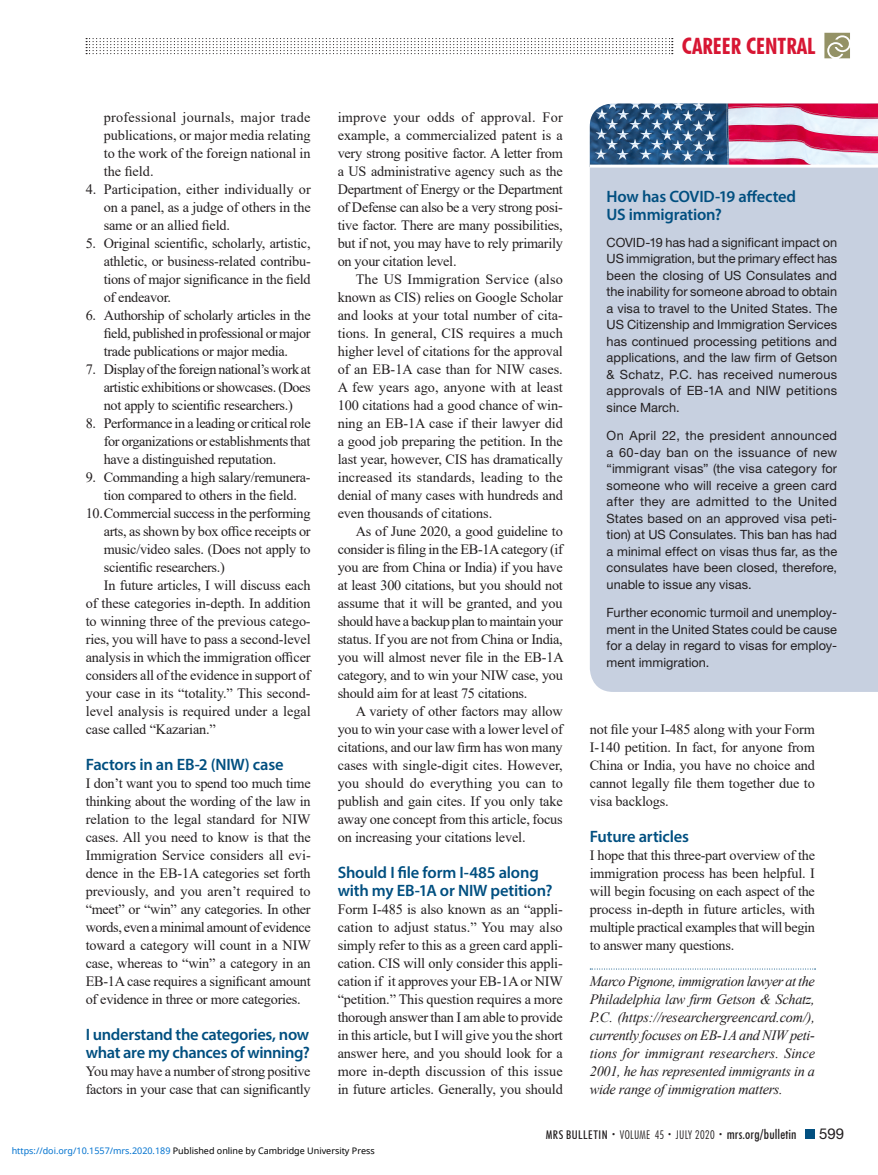
<style>
.page{position:relative;width:878px;height:1175px;background:#fff}
.page>*{position:absolute;margin:0;border:0;box-sizing:border-box;transform-origin:0 0}
.t1{font:700 condensed 22.5px "Futura BT";color:#d71633}
.t2{font:600 16.5px/18px "Myriad Pro";letter-spacing:-.015em;color:#014f80}
.t3{font:15px "Helvetica Neue LT Std";color:#231f20}
.t4{font:14.25px/18px "Times New Roman";letter-spacing:-.02em;color:#231f20;text-align:justify}
.t5{font:italic 14.25px/18px "Times New Roman";letter-spacing:-.02em;color:#231f20;text-align:justify}
.t6{font:14.25px "Times New Roman";color:#231f20}
.t7{font:12.75px/16.5px "Helvetica Neue LT Std";color:#231f20;text-align:justify}
.t8{font:300 condensed 12px "Futura BT";letter-spacing:.025em;color:#231f20}
.t9{font:9px "Noto Sans";color:#000}
.s1{font-weight:500}
.s2{font-size:7.5px}
.s3{font-weight:500;font-size:13.5px}
.s4{color:#0172cf}
</style>
<div class="page">
<div style="left:805px;top:1130px;width:9px;height:8px;background:#014f80"></div>
<svg style="left:86px;top:38px;width:586px;height:16px"></svg>
<svg style="left:824px;top:33px;width:26px;height:25px"></svg>
<div style="left:590px;top:168px;width:288px;height:524px;background:#c7d0e0"></div>
<svg style="left:590px;top:968px;width:225px;height:1px"></svg>
<img style="left:590px;top:104px;width:288px;height:61px">
<p class="t4" style="left:104px;top:107px;width:208px">professional journals, major trade publications, or major media relating to the work of the foreign national in the field.</p>
<p class="t4" style="left:104px;top:179px;width:208px;text-indent:-18px">4. Participation, either individually or on a panel, as a judge of others in the same or an allied field.</p>
<p class="t4" style="left:104px;top:233px;width:208px;text-indent:-18px">5. Original scientific, scholarly, artistic, athletic, or business-related contribu&shy;tions of major significance in the field of endeavor.</p>
<p class="t4" style="left:104px;top:305px;width:208px;text-indent:-18px">6. Authorship of scholarly articles in the field, published in professional or major trade publications or major media.</p>
<p class="t4" style="left:104px;top:359px;width:208px;text-indent:-18px">7. Display of the foreign national’s work at artistic exhibitions or showcases. (Does not apply to scientific researchers.)</p>
<p class="t4" style="left:104px;top:413px;width:208px;text-indent:-18px">8. Performance in a leading or critical role for organizations or establishments that have a distinguished reputation.</p>
<p class="t4" style="left:86px;top:467px;width:226px">9. Commanding a high salary/remunera-</p>
<p class="t4" style="left:104px;top:485px;width:195px">tion compared to others in the field.</p>
<p class="t4" style="left:86px;top:503px;width:226px">10.Commercial success in the performing</p>
<p class="t4" style="left:104px;top:521px;width:208px">arts, as shown by box office receipts or</p>
<p class="t4" style="left:104px;top:539px;width:208px">music/video sales. (Does not apply to</p>
<p class="t4" style="left:104px;top:557px;width:123px">scientific researchers.)</p>
<p class="t4" style="left:104px;top:575px;width:208px">In future articles, I will discuss each</p>
<p class="t4" style="left:86px;top:593px;width:226px">of these categories in-depth. In addition</p>
<p class="t4" style="left:86px;top:611px;width:226px">to winning three of the previous catego-</p>
<p class="t4" style="left:86px;top:629px;width:226px">ries, you will have to pass a second-level</p>
<p class="t4" style="left:86px;top:647px;width:226px">analysis in which the immigration officer</p>
<p class="t4" style="left:86px;top:665px;width:226px">considers all of the evidence in support of</p>
<p class="t4" style="left:86px;top:683px;width:226px">your case in its “totality.” This second-</p>
<p class="t6" style="left:86px;top:701px;width:226px">level analysis is required under a legal</p>
<p class="t4" style="left:86px;top:719px;width:132px">case called “Kazarian.”</p>
<p class="t2" style="left:86px;top:755px;width:199px">Factors in an EB-2 (NIW) case</p>
<p class="t4" style="left:86px;top:773px;width:226px">I don’t want you to spend too much time thinking about the wording of the law in relation to the legal standard for NIW cases. All you need to know is that the Immigration Service considers all evi&shy;dence in the EB-1A categories set forth previously, and you aren’t required to “meet” or “win” any categories. In other words, even a minimal amount of evidence toward a category will count in a NIW case, whereas to “win” a category in an EB-1A case requires a significant amount of evidence in three or more categories.</p>
<p class="t2" style="left:86px;top:1025px;width:225px">I understand the categories, now what are my chances of winning?</p>
<p class="t4" style="left:86px;top:1061px;width:226px">You may have a number of strong positive factors in your case that can significantly</p>
<p class="t4" style="left:338px;top:107px;width:227px">improve your odds of approval. For example, a commercialized patent is a very strong positive factor. A letter from a US administrative agency such as the Department of Energy or the Department of Defense can also be a very strong posi&shy;tive factor. There are many possibilities, but if not, you may have to rely primarily on your citation level.</p>
<p class="t4" style="left:338px;top:269px;width:227px;text-indent:18px">The US Immigration Service (also known as CIS) relies on Google Scholar and looks at your total number of cita&shy;tions. In general, CIS requires a much higher level of citations for the approval of an EB-1A case than for NIW cases.<br>A few years ago, anyone with at least 100 citations had a good chance of win&shy;ning an EB-1A case if their lawyer did a good job preparing the petition. In the last year, however, CIS has dramatically increased its standards, leading to the denial of many cases with hundreds and even thousands of citations.</p>
<p class="t4" style="left:338px;top:521px;width:227px;text-indent:18px">As of June 2020, a good guideline to consider is filing in the EB-1A category (if you are from China or India) if you have at least 300 citations, but you should not assume that it will be granted, and you should have a backup plan to maintain your status. If you are not from China or India, you will almost never file in the EB-1A category, and to win your NIW case, you should aim for at least 75 citations.</p>
<p class="t4" style="left:338px;top:701px;width:227px;text-indent:18px">A variety of other factors may allow you to win your case with a lower level of citations, and our law firm has won many cases with single-digit cites. However, you should do everything you can to publish and gain cites. If you only take away one concept from this article, focus on increasing your citations level.</p>
<p class="t2" style="left:338px;top:863px;width:216px">Should I file form I-485 along with my EB-1A or NIW petition?</p>
<p class="t4" style="left:338px;top:899px;width:227px">Form I-485 is also known as an “appli&shy;cation to adjust status.” You may also simply refer to this as a green card appli&shy;cation. CIS will only consider this appli&shy;cation if it approves your EB-1A or NIW “petition.” This question requires a more thorough answer than I am able to provide in this article, but I will give you the short answer here, and you should look for a more in-depth discussion of this issue in future articles. Generally, you should</p>
<h1 class="t1" style="left:681px;top:32px;width:135px">CAREER CENTRAL</h1>
<p class="t2" style="left:606px;top:187px;width:191px">How has COVID-19 affected<br>US immigration?</p>
<p class="t7" style="left:606px;top:234px;width:232px">COVID-19 has had a significant impact on US immigration, but the primary effect has been the closing of US Consulates and the inability for someone abroad to obtain a visa to travel to the United States. The US Citizenship and Immigration Services has continued processing petitions and applications, and the law firm of Getson &amp; Schatz, P.C. has received numerous approvals of EB-1A and NIW petitions since March.</p>
<p class="t7" style="left:606px;top:427px;width:232px">On April 22, the president announced a 60-day ban on the issuance of new “immigrant visas” (the visa category for someone who will receive a green card after they are admitted to the United States based on an approved visa peti&shy;tion) at US Consulates. This ban has had a minimal effect on visas thus far, as the consulates have been closed, therefore, unable to issue any visas.</p>
<p class="t7" style="left:606px;top:604px;width:232px">Further economic turmoil and unemploy&shy;ment in the United States could be cause for a delay in regard to visas for employ&shy;ment immigration.</p>
<p class="t4" style="left:590px;top:719px;width:227px">not file your I-485 along with your Form I-140 petition. In fact, for anyone from China or India, you have no choice and cannot legally file them together due to visa backlogs.</p>
<p class="t2" style="left:590px;top:827px;width:101px">Future articles</p>
<p class="t4" style="left:590px;top:845px;width:227px">I hope that this three-part overview of the immigration process has been helpful. I will begin focusing on each aspect of the process in-depth in future articles, with multiple practical examples that will begin to answer many questions.</p>
<p class="t5" style="left:590px;top:971px;width:227px">Marco Pignone, immigration lawyer at the Philadelphia law firm Getson &amp; Schatz, P.C. (https://researchergreencard.com/), currently focuses on EB-1A and NIW peti&shy;tions for immigrant researchers. Since 2001, he has represented immigrants in a wide range of immigration matters.</p>
<p class="t8" style="left:545px;top:1127px;width:252px"><span class="s1">MRS BULLETIN</span> <span class="s2">•</span> VOLUME 45 <span class="s2">•</span> JULY 2020 <span class="s2">•</span> <span class="s3">mrs.org/bulletin</span></p>
<p class="t3" style="left:819px;top:1124px;width:27px">599</p>
<p class="t9" style="left:12px;top:1143px;width:364px"><span class="s4">https://doi.org/10.1557/mrs.2020.189</span> Published online by Cambridge University Press</p>
</div>
